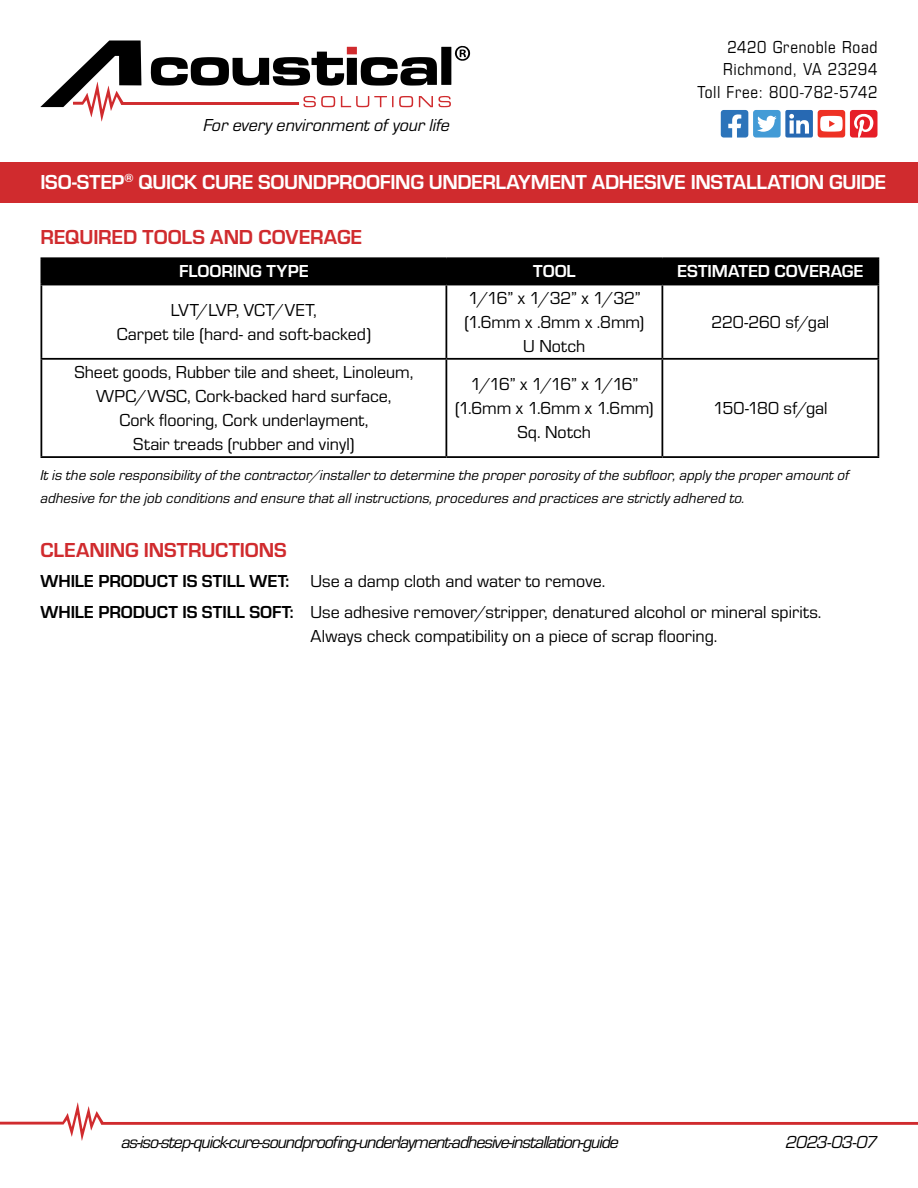
<style>
.page{position:relative;width:918px;height:1188px;background:#fff}
.page>*{position:absolute;margin:0;border:0;box-sizing:border-box;transform-origin:0 0}
.t1{font:700 21px "Eurostile";letter-spacing:-.015em;color:#fff}
.t2{font:700 21px "Eurostile";letter-spacing:-.005em;color:#d02b2e}
.t3{font:18px/24px "Eurostile";color:#000;text-align:center}
.t4{font:italic 18px "Eurostile";letter-spacing:-.055em;color:#000}
.t5{font:18px/22.5px "Eurostile Con";letter-spacing:.035em;color:#000;text-align:right}
.t6{font:700 18px "Eurostile";color:#fff}
.t7{font:italic 18px "Eurostile";letter-spacing:-.005em;color:#000}
.t8{font:italic 15px/22.5px "Eurostile";letter-spacing:.005em;color:#000}
.s1{font-weight:700}
</style>
<div class="page">
<svg style="left:0;top:1102px;width:918px;height:39px"></svg>
<svg style="left:721px;top:110px;width:156px;height:28px"></svg>
<div style="left:0;top:162px;width:918px;height:40px;background:#d02b2e"></div>
<svg style="left:40px;top:40px;width:430px;height:82px"></svg>
<div style="left:42px;top:259px;width:835px;height:25px;background:#000"></div>
<hr style="left:40px;top:257px;width:406px;height:2px;background:#000">
<hr style="left:40px;top:259px;width:2px;height:25px;background:#000">
<hr style="left:446px;top:257px;width:216px;height:2px;background:#000">
<hr style="left:445px;top:259px;width:2px;height:25px;background:#000">
<hr style="left:662px;top:257px;width:217px;height:2px;background:#000">
<hr style="left:661px;top:259px;width:2px;height:25px;background:#000">
<hr style="left:877px;top:259px;width:2px;height:25px;background:#000">
<hr style="left:40px;top:284px;width:406px;height:1px;background:#000">
<hr style="left:40px;top:285px;width:2px;height:73px;background:#000">
<hr style="left:446px;top:284px;width:216px;height:1px;background:#000">
<hr style="left:445px;top:285px;width:2px;height:73px;background:#000">
<hr style="left:662px;top:284px;width:217px;height:1px;background:#000">
<hr style="left:661px;top:285px;width:2px;height:73px;background:#000">
<hr style="left:877px;top:285px;width:2px;height:73px;background:#000">
<hr style="left:40px;top:358px;width:406px;height:2px;background:#000">
<hr style="left:40px;top:360px;width:2px;height:96px;background:#000">
<hr style="left:446px;top:358px;width:216px;height:2px;background:#000">
<hr style="left:445px;top:360px;width:2px;height:96px;background:#000">
<hr style="left:662px;top:358px;width:217px;height:2px;background:#000">
<hr style="left:661px;top:360px;width:2px;height:96px;background:#000">
<hr style="left:877px;top:360px;width:2px;height:96px;background:#000">
<hr style="left:40px;top:456px;width:406px;height:2px;background:#000">
<hr style="left:446px;top:456px;width:216px;height:2px;background:#000">
<hr style="left:662px;top:456px;width:217px;height:2px;background:#000">
<p class="t7" style="left:204px;top:113px;width:248px">For every environment of your life</p>
<p class="t5" style="left:697px;top:34px;width:182px">2420 Grenoble Road<br>Richmond, VA 23294<br>Toll Free: 800-782-5742</p>
<p class="t1" style="left:40px;top:167px;width:847px">ISO-STEP<sup>®</sup> QUICK CURE SOUNDPROOFING UNDERLAYMENT ADHESIVE INSTALLATION GUIDE</p>
<p class="t2" style="left:40px;top:221px;width:323px">REQUIRED TOOLS AND COVERAGE</p>
<p class="t6" style="left:179px;top:259px;width:131px">FLOORING TYPE</p>
<p class="t6" style="left:533px;top:259px;width:44px">TOOL</p>
<p class="t6" style="left:677px;top:259px;width:188px">ESTIMATED COVERAGE</p>
<p class="t3" style="left:117px;top:297px;width:256px">LVT/LVP, VCT/VET,<br>Carpet tile (hard- and soft-backed)</p>
<p class="t3" style="left:465px;top:285px;width:181px">1/16” x 1/32” x 1/32” (1.6mm x .8mm x .8mm)<br>U Notch</p>
<p class="t3" style="left:711px;top:309px;width:119px">220-260 sf/gal</p>
<p class="t3" style="left:74px;top:359px;width:340px">Sheet goods, Rubber tile and sheet, Linoleum, WPC/WSC, Cork-backed hard surface,<br>Cork flooring, Cork underlayment,<br>Stair treads (rubber and vinyl)</p>
<p class="t3" style="left:455px;top:371px;width:200px">1/16” x 1/16” x 1/16” (1.6mm x 1.6mm x 1.6mm)<br>Sq. Notch</p>
<p class="t3" style="left:713px;top:395px;width:116px">150-180 sf/gal</p>
<p class="t8" style="left:40px;top:463px;width:810px">It is the sole responsibility of the contractor/installer to determine the proper porosity of the subfloor, apply the proper amount of adhesive for the job conditions and ensure that all instructions, procedures and practices are strictly adhered to.</p>
<p class="t2" style="left:40px;top:535px;width:248px">CLEANING INSTRUCTIONS</p>
<p class="t3" style="left:40px;top:565px;width:783px;line-height:30.8px;text-align:left"><span class="s1">WHILE PRODUCT IS STILL WET:</span> Use a damp cloth and water to remove.<br><span class="s1">WHILE PRODUCT IS STILL SOFT:</span> Use adhesive remover/stripper, denatured alcohol or mineral spirits.</p>
<p class="t3" style="left:310px;top:623px;width:408px">Always check compatibility on a piece of scrap flooring.</p>
<p class="t4" style="left:122px;top:1130px;width:499px">as-iso-step-quick-cure-soundproofing-underlayment-adhesive-installation-guide</p>
<p class="t4" style="left:786px;top:1130px;width:93px">2023-03-07</p>
</div>
